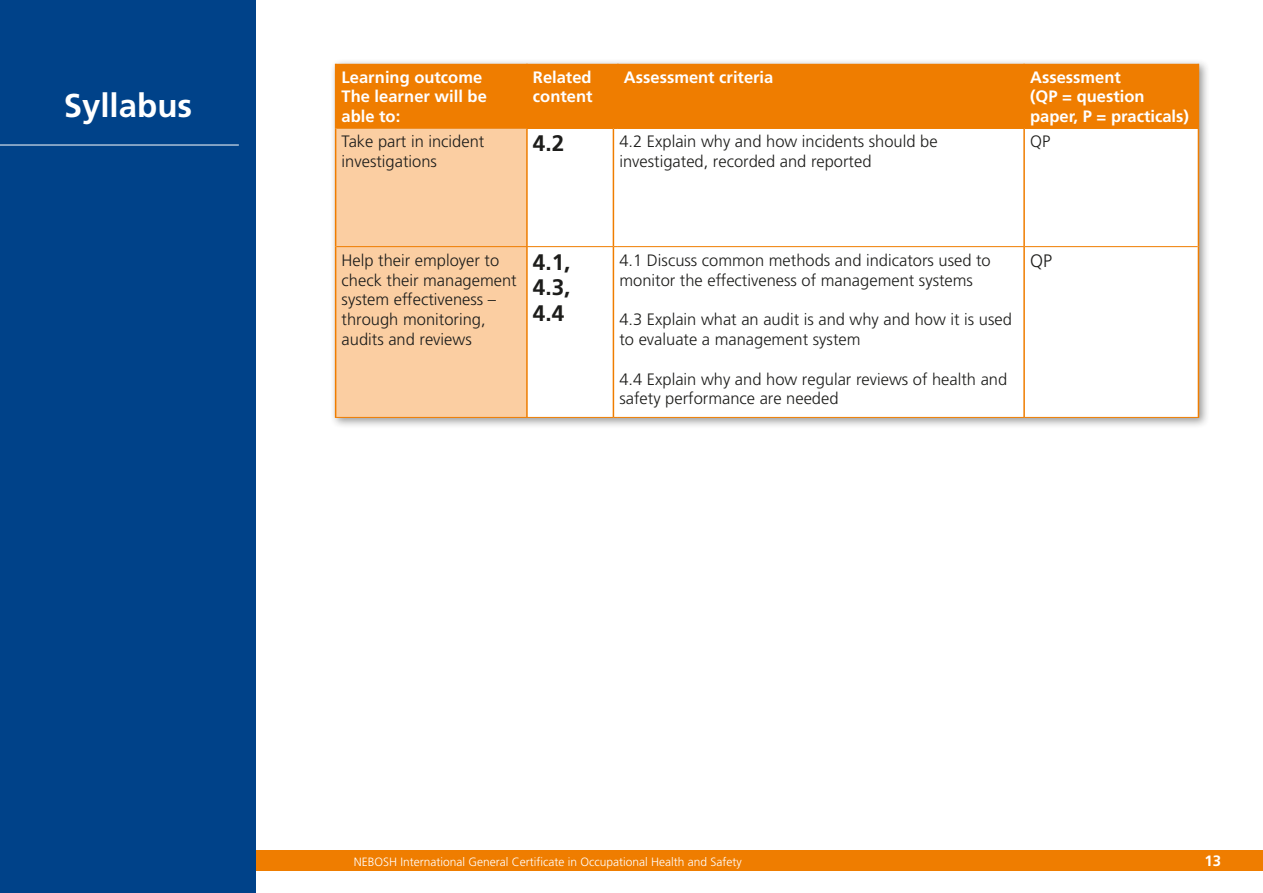
<style>
.page{position:relative;width:1263px;height:893px;background:#fff}
.page>*{position:absolute;margin:0;border:0;box-sizing:border-box;transform-origin:0 0}
.t1{font:700 33px "Frutiger";color:#fff}
.t2{font:700 22.5px/25.5px "Frutiger LT Std";color:#1d1d1b;text-align:justify}
.t3{font:300 18px "Frutiger";color:#1d1d1b}
.t4{font:300 16.5px/19.8px "Frutiger";color:#1d1d1b}
.t5{font:700 16.5px/19.8px "Frutiger";color:#fff}
.t6{font:700 15px "Frutiger LT Std";color:#fff}
.t7{font:300 12px "Frutiger";color:#fff}
</style>
<div class="page">
<div style="left:256px;top:850px;width:1007px;height:21px;background:#ef7d00"></div>
<div style="left:0;top:0;width:256px;height:893px;background:#004289"></div>
<hr style="left:0;top:145px;width:239px;height:1px;background:#fff">
<div style="left:330px;top:59px;width:880px;height:370px;background:#1d1d1b;opacity:.45"></div>
<div style="left:336px;top:64px;width:862px;height:64px;background:#ef7d00"></div>
<div style="left:336px;top:129px;width:190px;height:288px;background:#fbcea2"></div>
<svg style="left:528px;top:129px;width:670px;height:288px"></svg>
<hr style="left:335px;top:64px;width:1px;height:64px;background:#ef7d00">
<hr style="left:526px;top:64px;width:2px;height:63px;background:#ef7d00">
<hr style="left:617px;top:64px;width:2px;height:63px;background:#ef7d00">
<hr style="left:1023px;top:64px;width:2px;height:63px;background:#ef7d00">
<hr style="left:1198px;top:64px;width:1px;height:63px;background:#ef7d00">
<hr style="left:335px;top:128px;width:1px;height:119px;background:#ef7d00">
<hr style="left:335px;top:247px;width:1px;height:170px;background:#ef7d00">
<hr style="left:336px;top:128px;width:190px;height:1px;background:#ef7d00">
<hr style="left:336px;top:246px;width:191px;height:1px;background:#ef7d00">
<hr style="left:335px;top:417px;width:192px;height:1px;background:#ef7d00">
<hr style="left:526px;top:129px;width:2px;height:117px;background:#ef7d00">
<hr style="left:526px;top:247px;width:2px;height:170px;background:#ef7d00">
<hr style="left:526px;top:127px;width:87px;height:2px;background:#ef7d00">
<hr style="left:527px;top:246px;width:86px;height:1px;background:#ef7d00">
<hr style="left:527px;top:417px;width:86px;height:1px;background:#ef7d00">
<hr style="left:613px;top:129px;width:1px;height:117px;background:#ef7d00">
<hr style="left:613px;top:247px;width:1px;height:170px;background:#ef7d00">
<hr style="left:618px;top:127px;width:406px;height:2px;background:#ef7d00">
<hr style="left:1024px;top:127px;width:175px;height:2px;background:#ef7d00">
<hr style="left:1023px;top:129px;width:2px;height:117px;background:#ef7d00">
<hr style="left:1023px;top:247px;width:2px;height:170px;background:#ef7d00">
<hr style="left:1198px;top:129px;width:1px;height:118px;background:#ef7d00">
<hr style="left:1198px;top:247px;width:1px;height:170px;background:#ef7d00">
<hr style="left:618px;top:246px;width:406px;height:1px;background:#ef7d00">
<hr style="left:618px;top:417px;width:406px;height:1px;background:#ef7d00">
<hr style="left:1024px;top:246px;width:174px;height:1px;background:#ef7d00">
<hr style="left:1024px;top:417px;width:175px;height:1px;background:#ef7d00">
<h1 class="t1" style="left:64px;top:86px;width:130px">Syllabus</h1>
<p class="t5" style="left:342px;top:67px;width:147px">Learning outcome<br>The learner will be able to:</p>
<p class="t5" style="left:533px;top:67px;width:61px">Related content</p>
<p class="t5" style="left:624px;top:67px;width:151px">Assessment criteria</p>
<p class="t5" style="left:1030px;top:67px;width:160px">Assessment<br>(QP = question paper, P = practicals)</p>
<p class="t4" style="left:342px;top:132px;width:144px">Take part in incident investigations</p>
<h2 class="t2" style="left:533px;top:131px;width:33px">4.2</h2>
<p class="t4" style="left:619px;top:132px;width:320px">4.2 Explain why and how incidents should be investigated, recorded and reported</p>
<p class="t4" style="left:1030px;top:132px;width:22px">QP</p>
<p class="t4" style="left:342px;top:250px;width:177px">Help their employer to check their management system effectiveness – through monitoring, audits and reviews</p>
<h2 class="t2" style="left:533px;top:249px;width:39px">4.1, 4.3, 4.4</h2>
<p class="t4" style="left:619px;top:250px;width:373px">4.1 Discuss common methods and indicators used to monitor the effectiveness of management systems</p>
<p class="t4" style="left:619px;top:310px;width:394px">4.3 Explain what an audit is and why and how it is used to evaluate a management system</p>
<p class="t4" style="left:619px;top:369px;width:389px">4.4 Explain why and how regular reviews of health and safety performance are needed</p>
<p class="t3" style="left:1030px;top:251px;width:23px">QP</p>
<p class="t7" style="left:354px;top:855px;width:390px">NEBOSH International General Certificate in Occupational Health and Safety</p>
<p class="t6" style="left:1204px;top:852px;width:18px">13</p>
</div>
